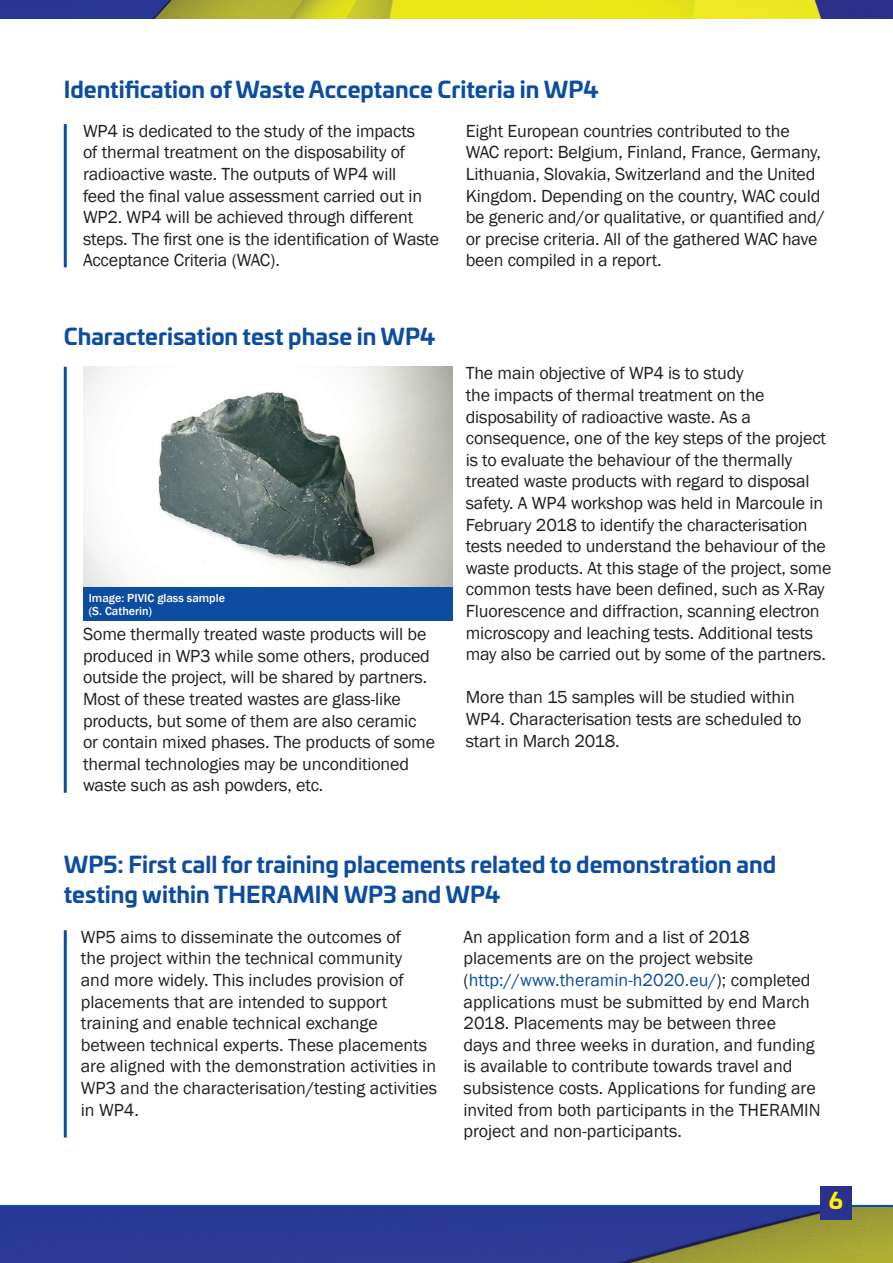
<style>
.page{position:relative;width:893px;height:1263px;background:#fff}
.page>*{position:absolute;margin:0;border:0;box-sizing:border-box;transform-origin:0 0}
.t1{font:700 22.35px/30px "Univia Pro";color:#0d4da1}
.t2{font:700 22.35px "Univia Pro";color:#fff101}
.t3{font:18px/21.6px "Franklin Gothic";letter-spacing:-.01em;color:#231f20}
.t4{font:500 12px/12.8px "Franklin Gothic";color:#fff}
.s1{color:#0d4da1}
</style>
<div class="page">
<hr style="left:0;top:1205px;width:893px;height:3px;background:#0d4da1">
<img style="left:0;top:1208px;width:893px;height:55px">
<img style="left:821px;top:1187px;width:30px;height:32px">
<img style="left:0;top:0;width:893px;height:18px">
<hr style="left:64px;top:124px;width:3px;height:143px;background:#0d4da1">
<hr style="left:64px;top:367px;width:3px;height:426px;background:#0d4da1">
<img style="left:83px;top:367px;width:369px;height:221px">
<div style="left:83px;top:588px;width:369px;height:33px;background:#0d4da1"></div>
<hr style="left:64px;top:930px;width:3px;height:207px;background:#0d4da1">
<p class="t1" style="left:64px;top:73px;width:536px">Identification of Waste Acceptance Criteria in WP4</p>
<p class="t3" style="left:83px;top:120px;width:357px">WP4 is dedicated to the study of the impacts<br>of thermal treatment on the disposability of radioactive waste. The outputs of WP4 will<br>feed the final value assessment carried out in WP2. WP4 will be achieved through different steps. The first one is the identification of Waste Acceptance Criteria (WAC).</p>
<p class="t3" style="left:466px;top:120px;width:361px">Eight European countries contributed to the WAC report: Belgium, Finland, France, Germany, Lithuania, Slovakia, Switzerland and the United Kingdom. Depending on the country, WAC could be generic and/or qualitative, or quantified and/ or precise criteria. All of the gathered WAC have been compiled in a report.</p>
<p class="t1" style="left:64px;top:320px;width:373px">Characterisation test phase in WP4</p>
<p class="t4" style="left:89px;top:591px;width:138px">Image: PIVIC glass sample (S. Catherin)</p>
<p class="t3" style="left:83px;top:624px;width:354px">Some thermally treated waste products will be produced in WP3 while some others, produced outside the project, will be shared by partners.<br>Most of these treated wastes are glass-like products, but some of them are also ceramic or contain mixed phases. The products of some thermal technologies may be unconditioned waste such as ash powders, etc.</p>
<p class="t3" style="left:466px;top:363px;width:367px">The main objective of WP4 is to study<br>the impacts of thermal treatment on the disposability of radioactive waste. As a consequence, one of the key steps of the project is to evaluate the behaviour of the thermally treated waste products with regard to disposal safety. A WP4 workshop was held in Marcoule in February 2018 to identify the characterisation tests needed to understand the behaviour of the waste products. At this stage of the project, some common tests have been defined, such as X-Ray Fluorescence and diffraction, scanning electron microscopy and leaching tests. Additional tests may also be carried out by some of the partners.</p>
<p class="t3" style="left:466px;top:687px;width:337px">More than 15 samples will be studied within<br>WP4. Characterisation tests are scheduled to start in March 2018.</p>
<p class="t1" style="left:64px;top:847px;width:714px">WP5: First call for training placements related to demonstration and testing within THERAMIN WP3 and WP4</p>
<p class="t3" style="left:81px;top:926px;width:358px">WP5 aims to disseminate the outcomes of<br>the project within the technical community<br>and more widely. This includes provision of placements that are intended to support training and enable technical exchange between technical experts. These placements are aligned with the demonstration activities in WP3 and the characterisation/testing activities in WP4.</p>
<p class="t3" style="left:463px;top:926px;width:359px">An application form and a list of 2018 placements are on the project website (<span class="s1">http://www.theramin-h2020.eu/</span>); completed applications must be submitted by end March 2018. Placements may be between three<br>days and three weeks in duration, and funding is available to contribute towards travel and subsistence costs. Applications for funding are invited from both participants in the THERAMIN project and non-participants.</p>
<p class="t2" style="left:829px;top:1183px;width:16px">6</p>
</div>
